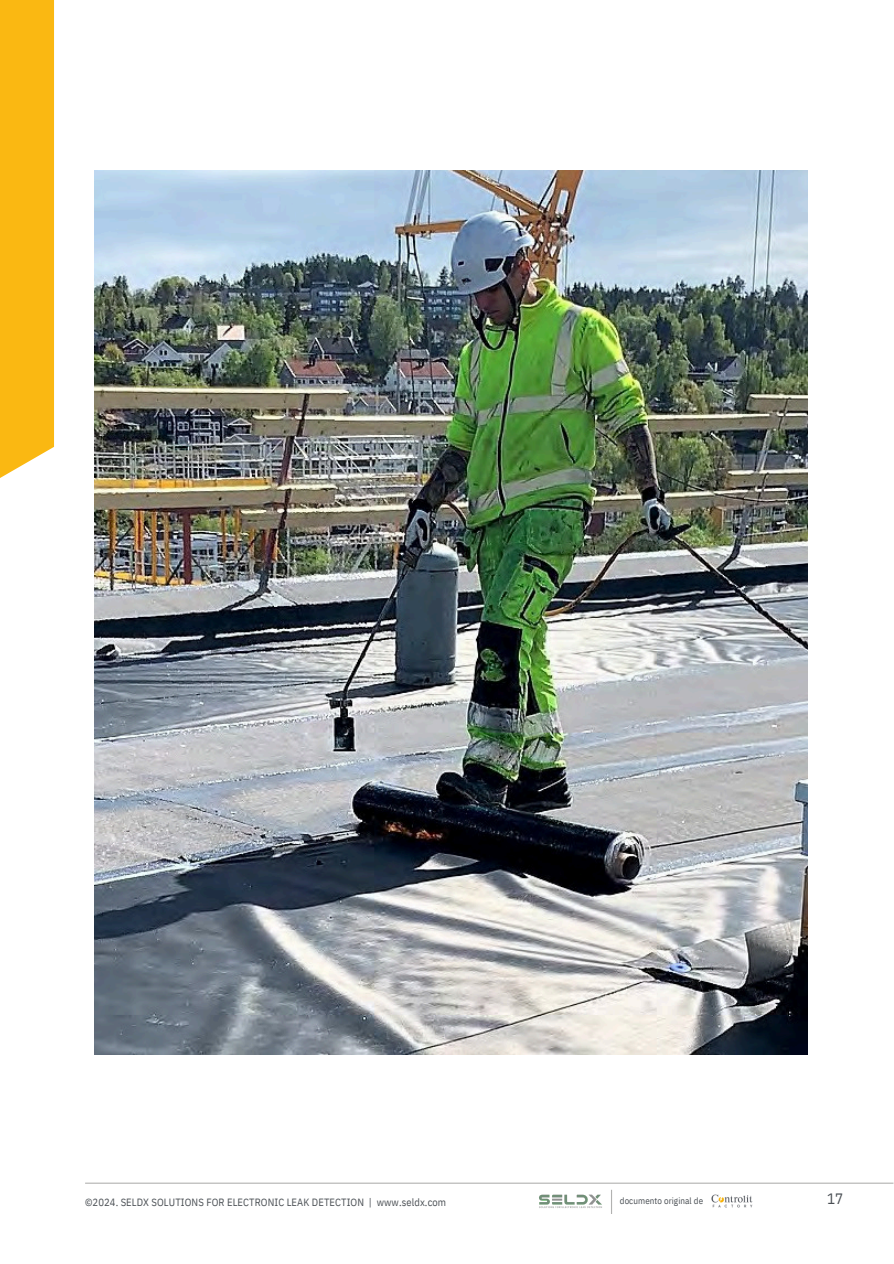
<style>
.page{position:relative;width:894px;height:1264px;background:#fff}
.page>*{position:absolute;margin:0;border:0;box-sizing:border-box;transform-origin:0 0}
.t1{font:15px "IBM Plex Sans Cond";color:#4a4f54}
.t2{font:10.5px "IBM Plex Sans Cond";letter-spacing:.01em;color:#4a4f54}
.t3{font:9px "IBM Plex Sans Cond";letter-spacing:.01em;color:#4a4f54}
</style>
<div class="page">
<img style="left:94px;top:170px;width:712px;height:884px">
<div style="left:0;top:0;width:54px;height:478px;background:#fab812"></div>
<img style="left:711px;top:1194px;width:41px;height:13px">
<hr style="left:85px;top:1182px;width:808px;height:1px;background:#b2b2b1">
<hr style="left:610px;top:1189px;width:2px;height:24px;background:#b2b2b1">
<img style="left:539px;top:1194px;width:63px;height:14px">
<p class="t2" style="left:85px;top:1194px;width:362px">©2024. SELDX SOLUTIONS FOR ELECTRONIC LEAK DETECTION | www.seldx.com</p>
<p class="t3" style="left:619px;top:1194px;width:85px">documento original de</p>
<h1 class="t1" style="left:827px;top:1188px;width:18px">17</h1>
</div>
